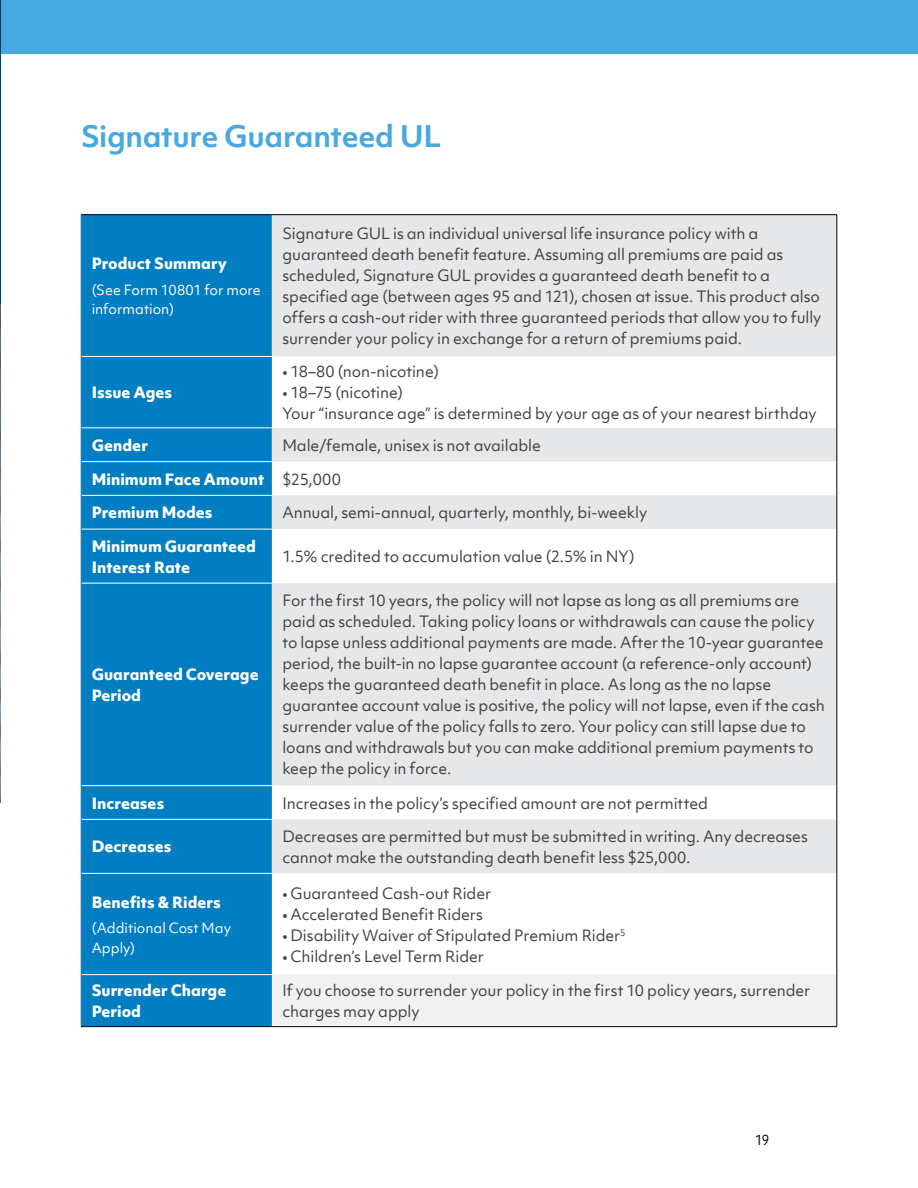
<style>
.page{position:relative;width:918px;height:1188px;background:#fff}
.page>*{position:absolute;margin:0;border:0;box-sizing:border-box;transform-origin:0 0}
.t1{font:700 28.5px "Objektiv Mk 1";letter-spacing:-.015em;color:#48a9df}
.t2{font:15px/21px "Objektiv Mk 1";letter-spacing:-.005em;color:#414042}
.t3{font:800 15px/21px "Objektiv Mk 1";letter-spacing:.005em;color:#fff}
.t4{font:13.5px/19.5px "Objektiv Mk 1";color:#fff}
.t5{font:13.5px "Objektiv Mk 1";color:#000;scale:.9 1}
.s1{font-weight:400;color:#414042}
</style>
<div class="page">
<img style="left:0;top:304px;width:1px;height:498px">
<div style="left:82px;top:215px;width:190px;height:811px;background:#007ec1"></div>
<svg style="left:272px;top:215px;width:565px;height:658px;fill:#e6e7e8"></svg>
<div style="left:272px;top:975px;width:565px;height:52px;background:#f1f1f2"></div>
<hr style="left:81px;top:356px;width:191px;height:1px;background:#fff">
<hr style="left:81px;top:427px;width:191px;height:1px;background:#fff">
<hr style="left:81px;top:461px;width:191px;height:1px;background:#fff">
<hr style="left:81px;top:495px;width:191px;height:1px;background:#fff">
<hr style="left:81px;top:529px;width:191px;height:1px;background:#fff">
<hr style="left:81px;top:583px;width:191px;height:1px;background:#fff">
<hr style="left:81px;top:785px;width:191px;height:1px;background:#fff">
<hr style="left:81px;top:819px;width:191px;height:1px;background:#fff">
<hr style="left:81px;top:873px;width:191px;height:1px;background:#fff">
<hr style="left:81px;top:974px;width:191px;height:1px;background:#fff">
<hr style="left:81px;top:215px;width:1px;height:141px;background:#007ec1">
<hr style="left:81px;top:356px;width:1px;height:72px;background:#007ec1">
<hr style="left:81px;top:428px;width:1px;height:34px;background:#007ec1">
<hr style="left:81px;top:462px;width:1px;height:33px;background:#007ec1">
<hr style="left:81px;top:495px;width:1px;height:34px;background:#007ec1">
<hr style="left:81px;top:529px;width:1px;height:54px;background:#007ec1">
<hr style="left:81px;top:583px;width:1px;height:203px;background:#007ec1">
<hr style="left:81px;top:786px;width:1px;height:33px;background:#007ec1">
<hr style="left:81px;top:819px;width:1px;height:54px;background:#007ec1">
<hr style="left:81px;top:873px;width:1px;height:102px;background:#007ec1">
<hr style="left:81px;top:975px;width:1px;height:51px;background:#007ec1">
<hr style="left:837px;top:215px;width:1px;height:141px;background:#000">
<hr style="left:837px;top:356px;width:1px;height:72px;background:#000">
<hr style="left:837px;top:428px;width:1px;height:34px;background:#000">
<hr style="left:837px;top:462px;width:1px;height:33px;background:#000">
<hr style="left:837px;top:495px;width:1px;height:34px;background:#000">
<hr style="left:837px;top:529px;width:1px;height:54px;background:#000">
<hr style="left:837px;top:583px;width:1px;height:203px;background:#000">
<hr style="left:837px;top:786px;width:1px;height:33px;background:#000">
<hr style="left:837px;top:819px;width:1px;height:54px;background:#000">
<hr style="left:837px;top:873px;width:1px;height:102px;background:#000">
<hr style="left:837px;top:975px;width:1px;height:51px;background:#000">
<hr style="left:81px;top:214px;width:191px;height:1px;background:#000">
<hr style="left:272px;top:214px;width:565px;height:1px;background:#000">
<hr style="left:81px;top:1026px;width:191px;height:1px;background:#000">
<hr style="left:272px;top:1026px;width:565px;height:1px;background:#000">
<div style="left:0;top:0;width:918px;height:54px;background:#48a9df"></div>
<hr style="left:0;top:0;width:1px;height:304px;background:#003c6a">
<h1 class="t1" style="left:81px;top:116px;width:362px">Signature Guaranteed UL</h1>
<p class="t3" style="left:92px;top:252px;width:137px">Product Summary</p>
<p class="t4" style="left:92px;top:280px;width:171px">(See Form 10801 for more information)</p>
<p class="t3" style="left:92px;top:382px;width:82px">Issue Ages</p>
<p class="t2" style="left:282px;top:223px;width:541px">Signature GUL is an individual universal life insurance policy with a guaranteed death benefit feature. Assuming all premiums are paid as scheduled, Signature GUL provides a guaranteed death benefit to a specified age (between ages 95 and 121), chosen at issue. This product also offers a cash-out rider with three guaranteed periods that allow you to fully surrender your policy in exchange for a return of premiums paid.</p>
<p class="t2" style="left:282px;top:361px;width:158px">• 18–80 (non-nicotine)</p>
<p class="t2" style="left:282px;top:382px;width:536px">• 18–75 (nicotine)<br>Your “insurance age” is determined by your age as of your nearest birthday</p>
<p class="t3" style="left:92px;top:434px;width:58px">Gender</p>
<p class="t2" style="left:282px;top:435px;width:260px">Male/female, unisex is not available</p>
<p class="t3" style="left:92px;top:468px;width:251px">Minimum Face Amount <span class="s1">$25,000</span></p>
<p class="t3" style="left:92px;top:502px;width:122px">Premium Modes</p>
<p class="t2" style="left:282px;top:502px;width:366px">Annual, semi-annual, quarterly, monthly, bi-weekly</p>
<p class="t3" style="left:92px;top:535px;width:166px">Minimum Guaranteed<br>Interest Rate</p>
<p class="t2" style="left:282px;top:546px;width:354px">1.5% credited to accumulation value (2.5% in NY)</p>
<p class="t3" style="left:92px;top:663px;width:169px">Guaranteed Coverage<br>Period</p>
<p class="t2" style="left:282px;top:590px;width:544px">For the first 10 years, the policy will not lapse as long as all premiums are paid as scheduled. Taking policy loans or withdrawals can cause the policy to lapse unless additional payments are made. After the 10-year guarantee period, the built-in no lapse guarantee account (a reference-only account) keeps the guaranteed death benefit in place. As long as the no lapse guarantee account value is positive, the policy will not lapse, even if the cash surrender value of the policy falls to zero. Your policy can still lapse due to loans and withdrawals but you can make additional premium payments to keep the policy in force.</p>
<p class="t3" style="left:92px;top:792px;width:74px">Increases</p>
<p class="t2" style="left:282px;top:792px;width:427px">Increases in the policy’s specified amount are not permitted</p>
<p class="t3" style="left:92px;top:836px;width:81px">Decreases</p>
<p class="t2" style="left:282px;top:826px;width:527px">Decreases are permitted but must be submitted in writing. Any decreases cannot make the outstanding death benefit less $25,000.</p>
<p class="t3" style="left:92px;top:891px;width:131px">Benefits &amp; Riders</p>
<p class="t4" style="left:92px;top:918px;width:141px">(Additional Cost May<br>Apply)</p>
<p class="t2" style="left:282px;top:882px;width:210px">• Guaranteed Cash-out Rider</p>
<p class="t2" style="left:282px;top:903px;width:202px">• Accelerated Benefit Riders</p>
<p class="t2" style="left:282px;top:924px;width:345px">• Disability Waiver of Stipulated Premium Rider<sup>5</sup></p>
<p class="t2" style="left:282px;top:945px;width:203px">• Children’s Level Term Rider</p>
<p class="t3" style="left:92px;top:980px;width:136px">Surrender Charge<br>Period</p>
<p class="t2" style="left:282px;top:980px;width:530px">If you choose to surrender your policy in the first 10 policy years, surrender charges may apply</p>
<p class="t5" style="left:755px;top:1131px;width:17px">19</p>
</div>
